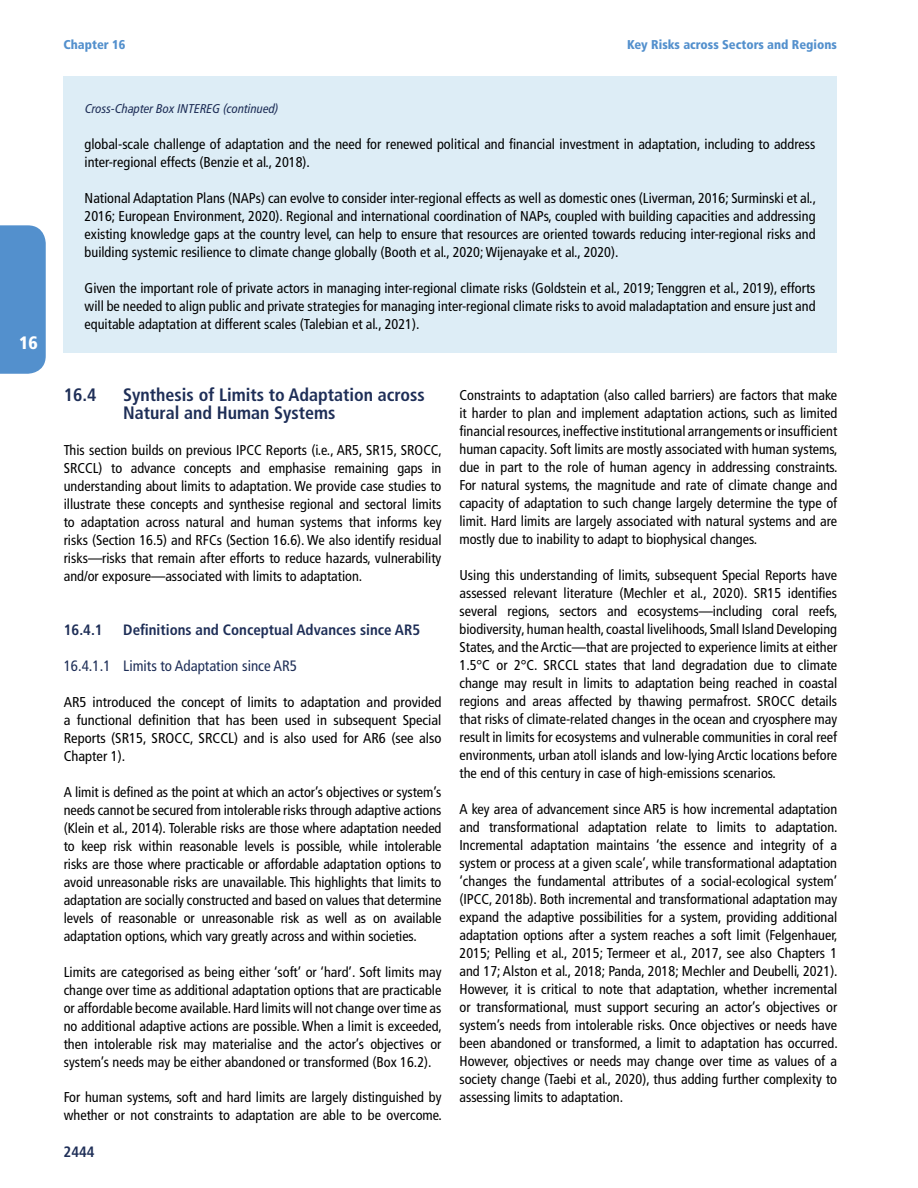
<style>
.page{position:relative;width:918px;height:1188px;background:#fff}
.page>*{position:absolute;margin:0;border:0;box-sizing:border-box;transform-origin:0 0}
.t1{font:700 condensed 18px/18px "Frutiger LT Pro";color:#1e2e57}
.t2{font:900 condensed 18px "Frutiger LT Pro";color:#fff}
.t3{font:700 condensed 15px "Frutiger LT Pro";color:#1e2e57}
.t4{font:condensed 15px "Frutiger LT Pro";color:#1e2e57}
.t5{font:condensed 14.25px/18px "Frutiger LT Pro";color:#000;text-align:justify}
.t6{font:900 condensed 12.75px "Frutiger LT Pro";color:#5390cd}
.t7{font:italic condensed 12.75px "Frutiger LT Pro";color:#1e2e57}
</style>
<div class="page">
<div style="left:0;top:225px;width:46px;height:149px;background:#5390cd"></div>
<div style="left:63px;top:77px;width:774px;height:269px;background:#ddedf6"></div>
<div style="left:63px;top:278px;width:774px;height:75px;background:#ddedf6"></div>
<p class="t2" style="left:19px;top:332px;width:20px">16</p>
<p class="t6" style="left:64px;top:37px;width:63px">Chapter 16</p>
<p class="t6" style="left:627px;top:37px;width:212px">Key Risks across Sectors and Regions</p>
<p class="t7" style="left:85px;top:101px;width:195px">Cross-Chapter Box INTEREG (continued)</p>
<p class="t5" style="left:85px;top:135px;width:732px">global-scale challenge of adaptation and the need for renewed political and financial investment in adaptation, including to address inter-regional effects (Benzie et al., 2018).</p>
<p class="t5" style="left:85px;top:189px;width:733px">National Adaptation Plans (NAPs) can evolve to consider inter-regional effects as well as domestic ones (Liverman, 2016; Surminski et al., 2016; European Environment, 2020). Regional and international coordination of NAPs, coupled with building capacities and addressing existing knowledge gaps at the country level, can help to ensure that resources are oriented towards reducing inter-regional risks and building systemic resilience to climate change globally (Booth et al., 2020; Wijenayake et al., 2020).</p>
<p class="t5" style="left:85px;top:279px;width:732px">Given the important role of private actors in managing inter-regional climate risks (Goldstein et al., 2019; Tenggren et al., 2019), efforts will be needed to align public and private strategies for managing inter-regional climate risks to avoid maladaptation and ensure just and equitable adaptation at different scales (Talebian et al., 2021).</p>
<p class="t1" style="left:64px;top:385px;width:34px">16.4</p>
<p class="t1" style="left:123px;top:385px;width:303px">Synthesis of Limits to Adaptation across<br>Natural and Human Systems</p>
<p class="t5" style="left:64px;top:441px;width:380px">This section builds on previous IPCC Reports (i.e., AR5, SR15, SROCC, SRCCL) to advance concepts and emphasise remaining gaps in understanding about limits to adaptation. We provide case studies to illustrate these concepts and synthesise regional and sectoral limits to adaptation across natural and human systems that informs key risks (Section 16.5) and RFCs (Section 16.6). We also identify residual risks—risks that remain after efforts to reduce hazards, vulnerability and/or exposure—associated with limits to adaptation.</p>
<p class="t3" style="left:64px;top:620px;width:40px">16.4.1</p>
<p class="t3" style="left:123px;top:620px;width:298px">Definitions and Conceptual Advances since AR5</p>
<p class="t4" style="left:64px;top:657px;width:235px">16.4.1.1 Limits to Adaptation since AR5</p>
<p class="t5" style="left:64px;top:693px;width:379px">AR5 introduced the concept of limits to adaptation and provided a functional definition that has been used in subsequent Special Reports (SR15, SROCC, SRCCL) and is also used for AR6 (see also Chapter 1).</p>
<p class="t5" style="left:64px;top:783px;width:379px">A limit is defined as the point at which an actor’s objectives or system’s needs cannot be secured from intolerable risks through adaptive actions (Klein et al., 2014). Tolerable risks are those where adaptation needed to keep risk within reasonable levels is possible, while intolerable risks are those where practicable or affordable adaptation options to avoid unreasonable risks are unavailable. This highlights that limits to adaptation are socially constructed and based on values that determine levels of reasonable or unreasonable risk as well as on available adaptation options, which vary greatly across and within societies.</p>
<p class="t5" style="left:64px;top:963px;width:380px">Limits are categorised as being either ‘soft’ or ‘hard’. Soft limits may change over time as additional adaptation options that are practicable or affordable become available. Hard limits will not change over time as no additional adaptive actions are possible. When a limit is exceeded, then intolerable risk may materialise and the actor’s objectives or system’s needs may be either abandoned or transformed (Box 16.2).</p>
<p class="t5" style="left:64px;top:1089px;width:380px">For human systems, soft and hard limits are largely distinguished by whether or not constraints to adaptation are able to be overcome.</p>
<p class="t3" style="left:64px;top:1143px;width:33px">2444</p>
<p class="t5" style="left:460px;top:387px;width:380px">Constraints to adaptation (also called barriers) are factors that make it harder to plan and implement adaptation actions, such as limited financial resources, ineffective institutional arrangements or insufficient human capacity. Soft limits are mostly associated with human systems, due in part to the role of human agency in addressing constraints.<br>For natural systems, the magnitude and rate of climate change and capacity of adaptation to such change largely determine the type of limit. Hard limits are largely associated with natural systems and are mostly due to inability to adapt to biophysical changes.</p>
<p class="t5" style="left:460px;top:567px;width:380px">Using this understanding of limits, subsequent Special Reports have assessed relevant literature (Mechler et al., 2020). SR15 identifies several regions, sectors and ecosystems—including coral reefs, biodiversity, human health, coastal livelihoods, Small Island Developing States, and the Arctic—that are projected to experience limits at either 1.5°C or 2°C. SRCCL states that land degradation due to climate change may result in limits to adaptation being reached in coastal regions and areas affected by thawing permafrost. SROCC details that risks of climate-related changes in the ocean and cryosphere may result in limits for ecosystems and vulnerable communities in coral reef environments, urban atoll islands and low-lying Arctic locations before the end of this century in case of high-emissions scenarios.</p>
<p class="t5" style="left:460px;top:801px;width:380px">A key area of advancement since AR5 is how incremental adaptation and transformational adaptation relate to limits to adaptation.<br>Incremental adaptation maintains ‘the essence and integrity of a system or process at a given scale’, while transformational adaptation ‘changes the fundamental attributes of a social-ecological system’ (IPCC, 2018b). Both incremental and transformational adaptation may expand the adaptive possibilities for a system, providing additional adaptation options after a system reaches a soft limit (Felgenhauer, 2015; Pelling et al., 2015; Termeer et al., 2017, see also Chapters 1 and 17; Alston et al., 2018; Panda, 2018; Mechler and Deubelli, 2021).<br>However, it is critical to note that adaptation, whether incremental or transformational, must support securing an actor’s objectives or system’s needs from intolerable risks. Once objectives or needs have been abandoned or transformed, a limit to adaptation has occurred.<br>However, objectives or needs may change over time as values of a society change (Taebi et al., 2020), thus adding further complexity to assessing limits to adaptation.</p>
</div>
